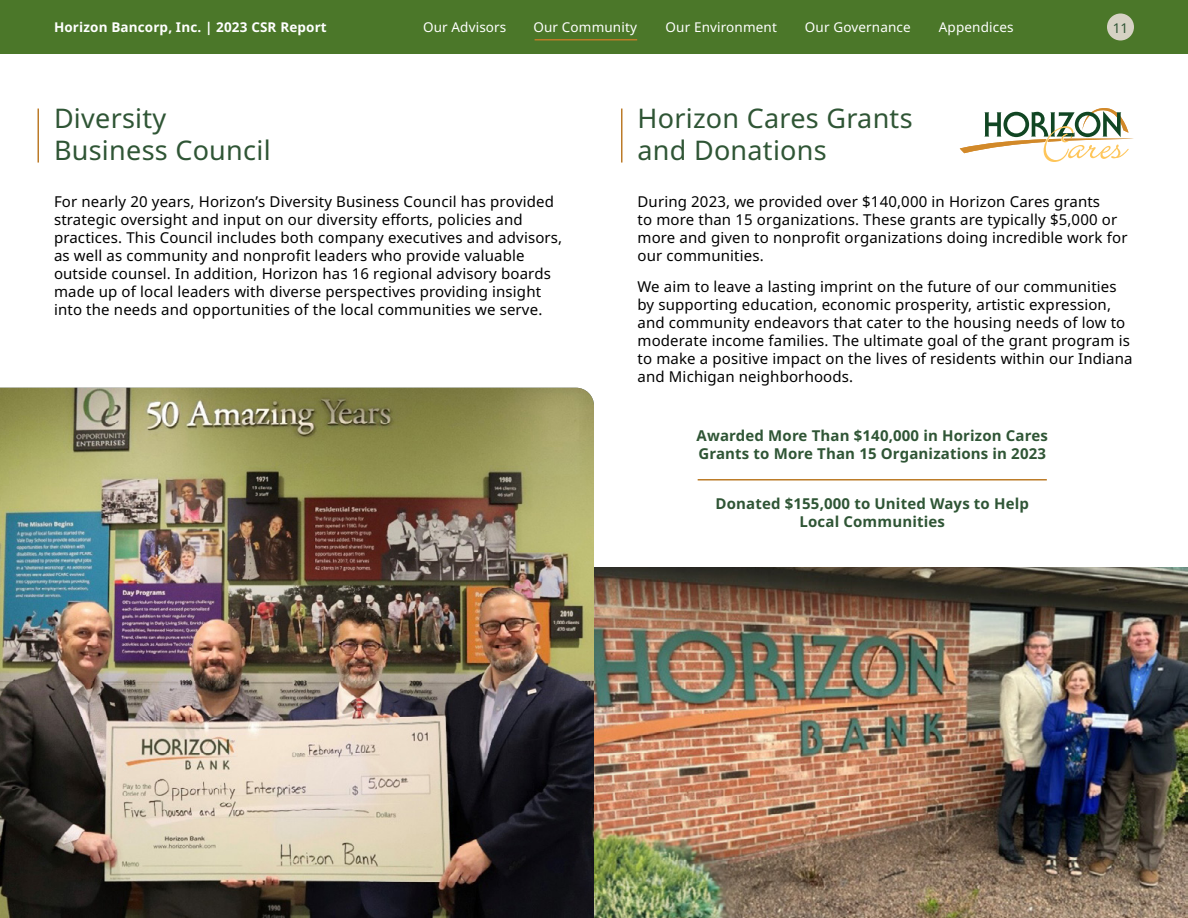
<style>
.page{position:relative;width:1188px;height:918px;background:#fff}
.page>*{position:absolute;margin:0;border:0;box-sizing:border-box;transform-origin:0 0}
.t1{font:27px/32.4px "Noto Sans";letter-spacing:.01em;color:#2f5535}
.t2{font:15px/18px "Noto Sans";letter-spacing:.01em;color:#000}
.t3{font:700 15px/18px "Noto Sans";letter-spacing:.01em;color:#2f5535}
.t4{font:13.5px "Noto Sans";letter-spacing:.01em;color:#fff}
.t5{font:700 13.5px "Noto Sans";letter-spacing:.01em;color:#fff}
.t6{font:13.5px "Noto Sans";color:#2f5535}
</style>
<div class="page">
<img style="left:594px;top:567px;width:594px;height:351px">
<img style="left:0;top:388px;width:594px;height:530px">
<hr style="left:38px;top:109px;width:1px;height:54px;background:#bc7b28">
<hr style="left:621px;top:109px;width:1px;height:54px;background:#bc7b28">
<svg style="left:960px;top:108px;width:174px;height:54px"></svg>
<hr style="left:698px;top:479px;width:349px;height:2px;background:#bc7b28">
<div style="left:0;top:0;width:1188px;height:54px;background:#4b7729"></div>
<div style="left:1107px;top:14px;width:27px;height:26px;background:#d6d2c4;border-radius:50%"></div>
<hr style="left:535px;top:39px;width:102px;height:1px;background:#bc7b28">
<p class="t5" style="left:54px;top:18px;width:274px">Horizon Bancorp, Inc. | 2023 CSR Report</p>
<p class="t4" style="left:423px;top:18px;width:85px">Our Advisors</p>
<p class="t4" style="left:533px;top:18px;width:105px">Our Community</p>
<p class="t4" style="left:666px;top:18px;width:113px">Our Environment</p>
<p class="t4" style="left:805px;top:18px;width:107px">Our Governance</p>
<p class="t4" style="left:939px;top:18px;width:76px">Appendices</p>
<p class="t6" style="left:1113px;top:19px;width:17px">11</p>
<h1 class="t1" style="left:54px;top:103px;width:218px">Diversity<br>Business Council</h1>
<p class="t2" style="left:54px;top:193px;width:510px">For nearly 20 years, Horizon’s Diversity Business Council has provided strategic oversight and input on our diversity efforts, policies and practices. This Council includes both company executives and advisors, as well as community and nonprofit leaders who provide valuable outside counsel. In addition, Horizon has 16 regional advisory boards made up of local leaders with diverse perspectives providing insight into the needs and opportunities of the local communities we serve.</p>
<h1 class="t1" style="left:638px;top:103px;width:277px">Horizon Cares Grants and Donations</h1>
<p class="t2" style="left:638px;top:193px;width:492px">During 2023, we provided over $140,000 in Horizon Cares grants<br>to more than 15 organizations. These grants are typically $5,000 or more and given to nonprofit organizations doing incredible work for our communities.</p>
<p class="t2" style="left:638px;top:278px;width:497px">We aim to leave a lasting imprint on the future of our communities by supporting education, economic prosperity, artistic expression, and community endeavors that cater to the housing needs of low to moderate income families. The ultimate goal of the grant program is to make a positive impact on the lives of residents within our Indiana and Michigan neighborhoods.</p>
<p class="t3" style="left:697px;top:427px;width:353px">Awarded More Than $140,000 in Horizon Cares<br>Grants to More Than 15 Organizations in 2023</p>
<p class="t3" style="left:716px;top:494px;width:315px;text-align:center">Donated $155,000 to United Ways to Help<br>Local Communities</p>
</div>
